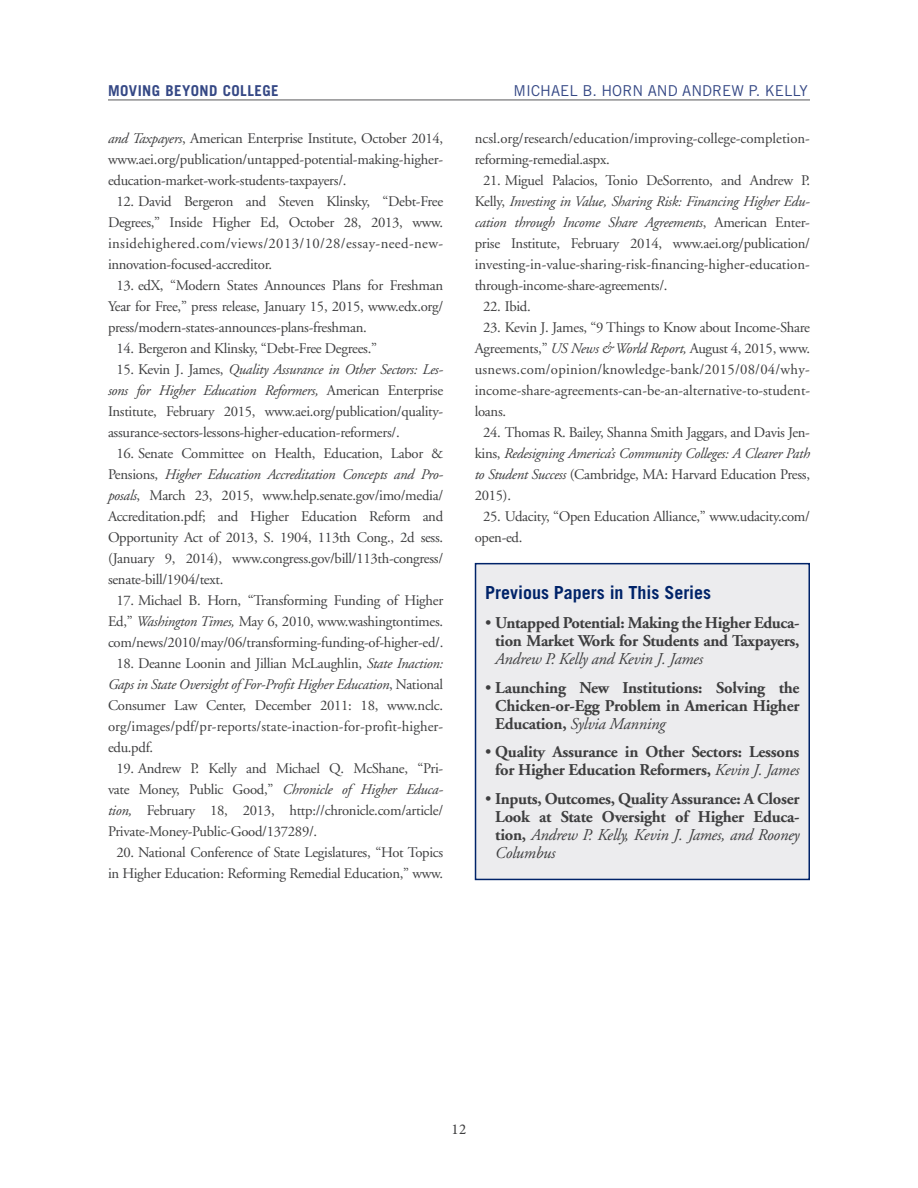
<style>
.page{position:relative;width:918px;height:1188px;background:#fff}
.page>*{position:absolute;margin:0;border:0;box-sizing:border-box;transform-origin:0 0}
.Subtitle{font:700 18px "Trade Gothic";color:#002369}
.Body_Text_First{font:700 16.5px/18px "Adobe Garamond";letter-spacing:-.015em;color:#3e3e3f;text-align:justify}
.t1{font:15px "Trade Gothic";color:#354885}
.t2{font:700 15px "Trade Gothic";letter-spacing:.03em;color:#354885}
.t3{font:15px "Minion Pro";color:#3e3e3f}
.Body_Text{font:14.7px/21px "Adobe Garamond";letter-spacing:-.02em;color:#3e3e3f;text-align:justify}
.Body_Text-2{font:14.7px/21px "Adobe Garamond";color:#3e3e3f}
.s1{font-style:italic}
.s2{font-weight:400}
.s3{font-weight:400;font-style:italic}
</style>
<div class="page">
<hr style="left:108px;top:100px;width:702px;height:1px;background:#57585a">
<div style="left:476px;top:564px;width:333px;height:315px;background:#ececee"></div>
<div style="left:475px;top:563px;width:335px;height:317px;border:2px solid #002369"></div>
<p class="t2" style="left:108px;top:82px;width:172px">MOVING BEYOND COLLEGE</p>
<p class="t1" style="left:514px;top:82px;width:296px">MICHAEL B. HORN AND ANDREW P. KELLY</p>
<p class="Body_Text" style="left:108px;top:128px;width:337px"><span class="s1">and Taxpayers</span>, American Enterprise Institute, October 2014, www.aei.org/publication/untapped-potential-making-higher&shy;education-market-work-students-taxpayers/.</p>
<p class="Body_Text" style="left:108px;top:191px;width:337px;text-indent:8px">12. David Bergeron and Steven Klinsky, “Debt-Free Degrees,” Inside Higher Ed, October 28, 2013, www. insidehighered.com/views/2013/10/28/essay-need-new&shy;innovation-focused-accreditor.</p>
<p class="Body_Text" style="left:108px;top:275px;width:337px;text-indent:8px">13. edX, “Modern States Announces Plans for Freshman Year for Free,” press release, January 15, 2015, www.edx.org/ press/modern-states-announces-plans-freshman.</p>
<p class="Body_Text" style="left:116px;top:338px;width:262px">14. Bergeron and Klinsky, “Debt-Free Degrees.”</p>
<p class="Body_Text" style="left:108px;top:359px;width:337px;text-indent:8px">15. Kevin J. James, <span class="s1">Quality Assurance in Other Sectors: Les&shy;sons for Higher Education Reformers,</span> American Enterprise Institute, February 2015, www.aei.org/publication/quality&shy;assurance-sectors-lessons-higher-education-reformers/.</p>
<p class="Body_Text" style="left:108px;top:443px;width:337px;text-indent:8px">16. Senate Committee on Health, Education, Labor &amp; Pensions, <span class="s1">Higher Education Accreditation Concepts and Pro&shy;posals</span>, March 23, 2015, www.help.senate.gov/imo/media/ Accreditation.pdf; and Higher Education Reform and Opportunity Act of 2013, S. 1904, 113th Cong., 2d sess. (January 9, 2014), www.congress.gov/bill/113th-congress/ senate-bill/1904/text.</p>
<p class="Body_Text" style="left:108px;top:590px;width:337px;text-align:center">17. Michael B. Horn, “Transforming Funding of Higher<br>Ed,” <span class="s1">Washington Times,</span> May 6, 2010, www.washingtontimes. com/news/2010/may/06/transforming-funding-of-higher-ed/.</p>
<p class="Body_Text" style="left:108px;top:653px;width:337px;text-indent:8px">18. Deanne Loonin and Jillian McLaughlin, <span class="s1">State Inaction:<br>Gaps in State Oversight of For-Profit Higher Education</span>, National Consumer Law Center, December 2011: 18, www.nclc. org/images/pdf/pr-reports/state-inaction-for-profit-higher&shy;edu.pdf.</p>
<p class="Body_Text" style="left:108px;top:758px;width:337px;text-indent:8px">19. Andrew P. Kelly and Michael Q. McShane, “Pri&shy;vate Money, Public Good,” <span class="s1">Chronicle of Higher Educa&shy;tion,</span> February 18, 2013, http://chronicle.com/article/ Private-Money-Public-Good/137289/.</p>
<p class="Body_Text" style="left:108px;top:842px;width:337px;text-align:center">20. National Conference of State Legislatures, “Hot Topics in Higher Education: Reforming Remedial Education,” www.</p>
<p class="Body_Text-2" style="left:475px;top:128px;width:337px">ncsl.org/research/education/improving-college-completion&shy;reforming-remedial.aspx.</p>
<p class="Body_Text" style="left:475px;top:170px;width:337px;text-indent:8px">21. Miguel Palacios, Tonio DeSorrento, and Andrew P.<br>Kelly, <span class="s1">Investing in Value, Sharing Risk: Financing Higher Edu&shy;cation through Income Share Agreements</span>, American Enter&shy;prise Institute, February 2014, www.aei.org/publication/ investing-in-value-sharing-risk-financing-higher-education&shy;through-income-share-agreements/.</p>
<p class="Body_Text" style="left:483px;top:296px;width:49px">22. Ibid.</p>
<p class="Body_Text" style="left:475px;top:317px;width:337px;text-indent:8px">23. Kevin J. James, “9 Things to Know about Income-Share Agreements,” <span class="s1">US News &amp; World Report,</span> August 4, 2015, www. usnews.com/opinion/knowledge-bank/2015/08/04/why&shy;income-share-agreements-can-be-an-alternative-to-student&shy;loans.</p>
<p class="Body_Text" style="left:475px;top:422px;width:337px;text-indent:8px">24. Thomas R. Bailey, Shanna Smith Jaggars, and Davis Jen&shy;kins, <span class="s1">Redesigning America’s Community Colleges: A Clearer Path to Student Success</span> (Cambridge, MA: Harvard Education Press, 2015).</p>
<p class="Body_Text" style="left:475px;top:506px;width:337px;text-indent:8px">25. Udacity, “Open Education Alliance,” www.udacity.com/ open-ed.</p>
<p class="Subtitle" style="left:485px;top:581px;width:227px">Previous Papers in This Series</p>
<p class="Body_Text_First" style="left:495px;top:614px;width:306px;text-indent:-10px"><span class="s2">•</span> Untapped Potential: Making the Higher Educa&shy;tion Market Work for Students and Taxpayers, <span class="s3">Andrew P. Kelly and Kevin J. James</span></p>
<p class="Body_Text_First" style="left:495px;top:679px;width:306px;text-indent:-10px"><span class="s2">•</span> Launching New Institutions: Solving the Chicken-or-Egg Problem in American Higher Education, <span class="s3">Sylvia Manning</span></p>
<p class="Body_Text_First" style="left:485px;top:743px;width:316px;text-align:right"><span class="s2">•</span> Quality Assurance in Other Sectors: Lessons for Higher Education Reformers, <span class="s3">Kevin J. James</span></p>
<p class="Body_Text_First" style="left:495px;top:790px;width:306px;text-indent:-10px"><span class="s2">•</span> Inputs, Outcomes, Quality Assurance: A Closer Look at State Oversight of Higher Educa&shy;tion, <span class="s3">Andrew P. Kelly, Kevin J. James, and Rooney Columbus</span></p>
<p class="t3" style="left:452px;top:1119px;width:16px">12</p>
</div>
